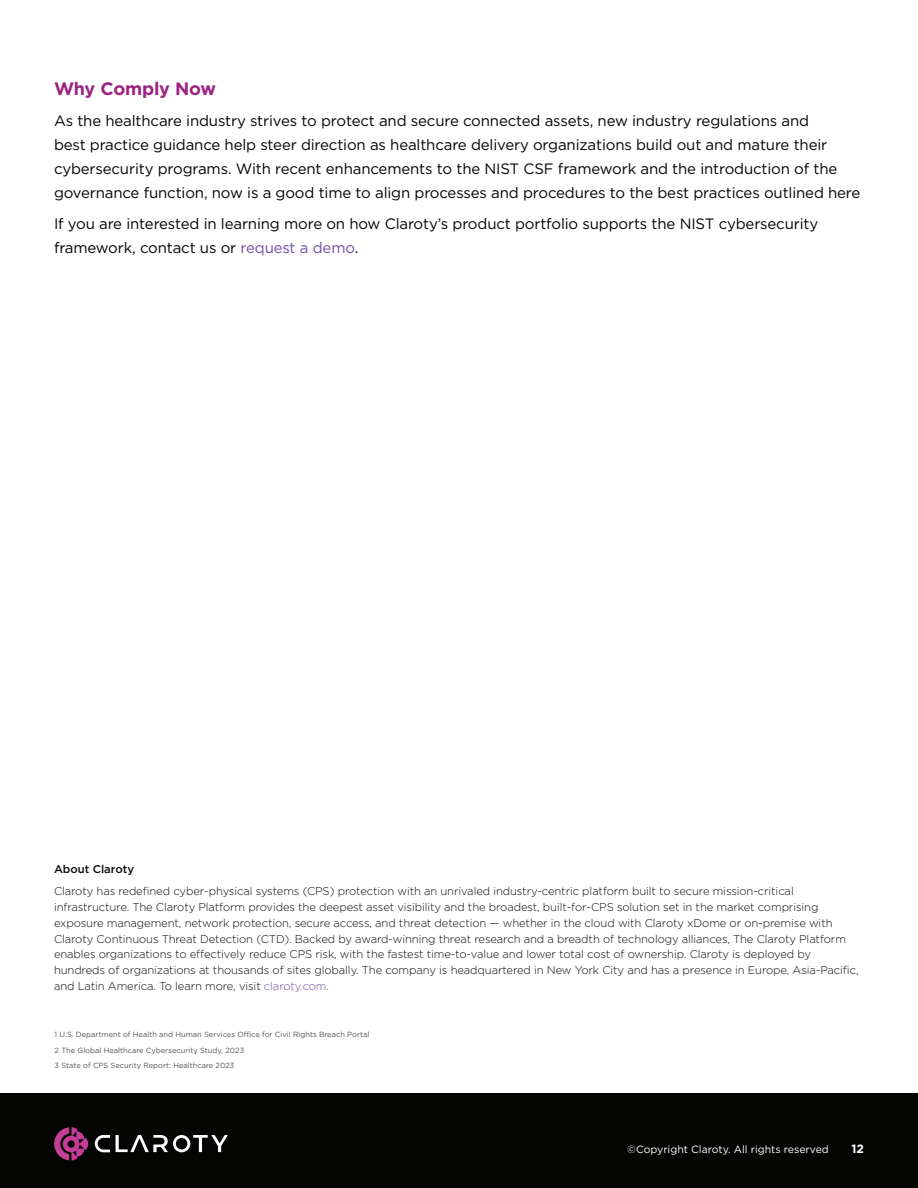
<style>
.page{position:relative;width:918px;height:1188px;background:#fff}
.page>*{position:absolute;margin:0;border:0;box-sizing:border-box;transform-origin:0 0}
.t1{font:700 18px "Gotham";letter-spacing:-.01em;color:#9d2380}
.t2{font:15px/24px "Gotham";letter-spacing:-.01em;color:#040503}
.t3{font:700 12px "Gotham";color:#fff}
.t4{font:300 11.25px/15.8px "Gotham";letter-spacing:-.01em;color:#090a09}
.t5{font:500 11.25px "Gotham";color:#090a09}
.t6{font:10.5px "Gotham";color:#fff}
.t7{font:7.5px/15.8px "Gotham";color:#565353}
.s1{color:#6e52a2}
.s2{color:#9d2380}
</style>
<div class="page">
<div style="left:0;top:1094px;width:918px;height:94px;background:#040503"></div>
<svg style="left:116px;top:1135px;width:112px;height:17px"></svg>
<svg style="left:54px;top:1127px;width:56px;height:33px"></svg>
<h1 class="t1" style="left:54px;top:77px;width:163px">Why Comply Now</h1>
<p class="t2" style="left:54px;top:109px;width:808px">As the healthcare industry strives to protect and secure connected assets, new industry regulations and<br>best practice guidance help steer direction as healthcare delivery organizations build out and mature their cybersecurity programs. With recent enhancements to the NIST CSF framework and the introduction of the governance function, now is a good time to align processes and procedures to the best practices outlined here</p>
<h2 class="t2" style="left:54px;top:211px;width:766px">If you are interested in learning more on how Claroty’s product portfolio supports the NIST cybersecurity framework, contact us or <span class="s1">request a demo</span>.</h2>
<p class="t5" style="left:54px;top:862px;width:82px">About Claroty</p>
<p class="t4" style="left:54px;top:883px;width:806px">Claroty has redefined cyber-physical systems (CPS) protection with an unrivaled industry-centric platform built to secure mission-critical infrastructure. The Claroty Platform provides the deepest asset visibility and the broadest, built-for-CPS solution set in the market comprising exposure management, network protection, secure access, and threat detection — whether in the cloud with Claroty xDome or on-premise with Claroty Continuous Threat Detection (CTD). Backed by award-winning threat research and a breadth of technology alliances, The Claroty Platform enables organizations to effectively reduce CPS risk, with the fastest time-to-value and lower total cost of ownership. Claroty is deployed by hundreds of organizations at thousands of sites globally. The company is headquartered in New York City and has a presence in Europe, Asia-Pacific, and Latin America. To learn more, visit <span class="s1">claroty.com</span><span class="s2">.</span></p>
<p class="t7" style="left:55px;top:1026px;width:316px">1 U.S. Department of Health and Human Services Office for Civil Rights Breach Portal<br>2 The Global Healthcare Cybersecurity Study, 2023<br>3 State of CPS Security Report: Healthcare 2023</p>
<p class="t6" style="left:627px;top:1143px;width:203px">©Copyright Claroty. All rights reserved</p>
<p class="t3" style="left:851px;top:1141px;width:14px">12</p>
</div>
